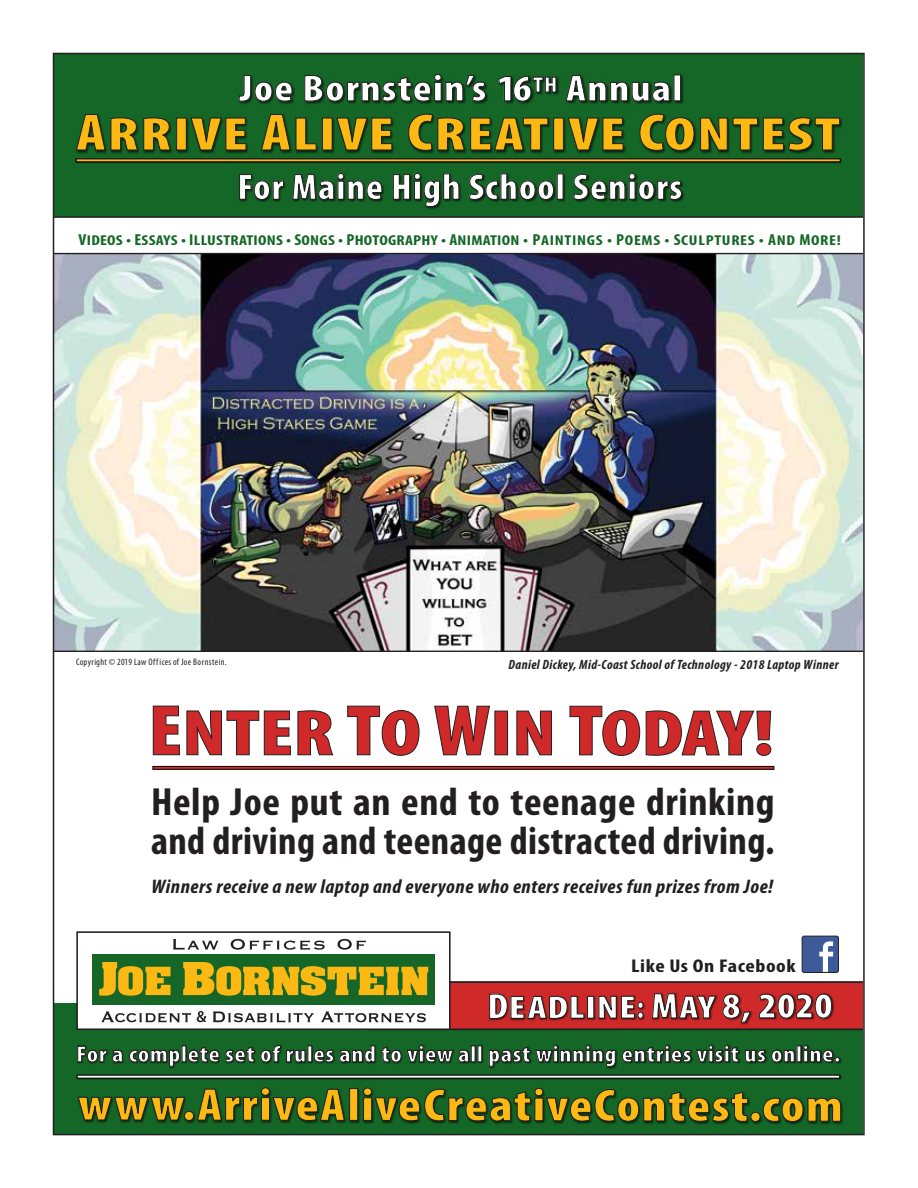
<style>
.page{position:relative;width:918px;height:1188px;background:#fff}
.page>*{position:absolute;margin:0;border:0;box-sizing:border-box;transform-origin:0 0}
.t1{font:900 condensed 64.95px "Myriad Pro";color:#cf2929;scale:1.26 1}
.t2{font:900 condensed 47.4px "Myriad Pro";letter-spacing:.025em;color:#fdb913;scale:1.33 1}
.t3{font:900 condensed 46.05px "Myriad Pro";letter-spacing:.025em;color:#fdb913;scale:1.14 1}
.t4{font:700 condensed 39.45px/39px "Myriad Pro";letter-spacing:.01em;color:#231f20;scale:1.06 1}
.t5{font:900 condensed 37.5px "Myriad Pro";letter-spacing:.025em;color:#fff;scale:1.14 1}
.t6{font:900 condensed 36.6px "Myriad Pro";letter-spacing:.025em;color:#fff;scale:1.05 1}
.t7{font:900 condensed 32.4px "Myriad Pro";letter-spacing:.01em;color:#fff;scale:1.27 1}
.t8{font:900 condensed 23.1px "Myriad Pro";letter-spacing:.025em;color:#fff;scale:1.1 1}
.t9{font:italic 700 condensed 19.65px "Myriad Pro";letter-spacing:.025em;color:#231f20;scale:1.06 1}
.t10{font:700 condensed 18.45px "Myriad Pro";letter-spacing:.025em;color:#231f20;scale:1.21 1}
.t11{font:700 condensed 14.25px "Myriad Pro";letter-spacing:.015em;color:#156727;scale:1.22 1}
.t12{font:italic 700 condensed 13.5px "Myriad Pro";letter-spacing:.03em;color:#231f20}
.t13{font:condensed 9.45px "Myriad Pro";letter-spacing:.035em;color:#231f20}
.s1{font-size:52.65px}
.s2{font-size:15.9px}
.s3{font-size:72.15px}
.s4{font-size:35.85px}
</style>
<div class="page">
<div style="left:47px;top:1003px;width:828px;height:155px;background:#156727"></div>
<div style="left:46px;top:36px;width:831px;height:182px;background:#156727;border:2px solid #231f20"></div>
<div style="left:367px;top:981px;width:513px;height:49px;background:#cf2929;border:2px solid #231f20"></div>
<img style="left:77px;top:1044px;width:765px;height:25px">
<svg style="left:77px;top:1046px;width:46px;height:17px"></svg>
<svg style="left:129px;top:1050px;width:51px;height:17px"></svg>
<div style="left:182px;top:1046px;width:4px;height:16px;border:1px solid #231f20"></div>
<svg style="left:188px;top:1045px;width:118px;height:18px"></svg>
<div style="left:308px;top:1046px;width:4px;height:16px;border:1px solid #231f20"></div>
<svg style="left:314px;top:1044px;width:155px;height:25px"></svg>
<div style="left:471px;top:1046px;width:4px;height:16px;border:1px solid #231f20"></div>
<div style="left:478px;top:1046px;width:4px;height:16px;border:1px solid #231f20"></div>
<svg style="left:489px;top:1044px;width:127px;height:25px"></svg>
<svg style="left:622px;top:1045px;width:117px;height:23px"></svg>
<svg style="left:745px;top:1050px;width:50px;height:13px"></svg>
<div style="left:797px;top:1046px;width:4px;height:16px;border:1px solid #231f20"></div>
<svg style="left:803px;top:1045px;width:37px;height:17px"></svg>
<img style="left:84px;top:1088px;width:759px;height:37px">
<svg style="left:77px;top:1096px;width:108px;height:25px"></svg>
<div style="left:184px;top:1111px;width:10px;height:10px;border:1px solid #231f20;border-radius:50%"></div>
<svg style="left:197px;top:1087px;width:148px;height:34px"></svg>
<div style="left:349px;top:1088px;width:9px;height:33px;border:1px solid #231f20"></div>
<svg style="left:363px;top:1087px;width:385px;height:35px"></svg>
<div style="left:750px;top:1112px;width:10px;height:10px;border:1px solid #231f20;border-radius:50%"></div>
<svg style="left:762px;top:1097px;width:79px;height:25px"></svg>
<div style="left:802px;top:936px;width:36px;height:36px;background:#3d5b99;border-radius:2px"></div>
<div style="left:802px;top:936px;width:37px;height:37px;border:1px solid #231f20;border-radius:2px"></div>
<svg style="left:819px;top:941px;width:14px;height:31px"></svg>
<img style="left:486px;top:992px;width:350px;height:39px">
<svg style="left:489px;top:993px;width:96px;height:26px"></svg>
<div style="left:587px;top:996px;width:7px;height:23px;border:1px solid #231f20"></div>
<svg style="left:598px;top:995px;width:46px;height:24px"></svg>
<svg style="left:652px;top:993px;width:99px;height:30px"></svg>
<svg style="left:758px;top:993px;width:74px;height:26px"></svg>
<img style="left:56px;top:254px;width:806px;height:397px">
<hr style="left:53px;top:253px;width:816px;height:1px;background:#231f20">
<hr style="left:54px;top:651px;width:809px;height:1px;background:#231f20">
<svg style="left:152px;top:705px;width:28px;height:51px"></svg>
<svg style="left:186px;top:710px;width:105px;height:46px"></svg>
<svg style="left:297px;top:710px;width:37px;height:46px"></svg>
<svg style="left:347px;top:705px;width:73px;height:51px"></svg>
<svg style="left:434px;top:705px;width:56px;height:51px"></svg>
<div style="left:494px;top:711px;width:14px;height:44px;border:1px solid #231f20"></div>
<svg style="left:516px;top:710px;width:36px;height:46px"></svg>
<svg style="left:569px;top:705px;width:203px;height:51px"></svg>
<svg style="left:153px;top:766px;width:621px;height:4px;background:#6c1b1b"></svg>
<hr style="left:77px;top:1075px;width:763px;height:3px;background:#fff">
<img style="left:75px;top:117px;width:767px;height:47px">
<svg style="left:75px;top:114px;width:97px;height:37px"></svg>
<div style="left:176px;top:118px;width:11px;height:32px;border:1px solid #231f20"></div>
<svg style="left:190px;top:117px;width:57px;height:34px"></svg>
<svg style="left:261px;top:115px;width:56px;height:36px"></svg>
<div style="left:322px;top:118px;width:11px;height:32px;border:1px solid #231f20"></div>
<svg style="left:336px;top:117px;width:57px;height:34px"></svg>
<svg style="left:408px;top:115px;width:141px;height:36px"></svg>
<div style="left:553px;top:118px;width:11px;height:32px;border:1px solid #231f20"></div>
<svg style="left:567px;top:117px;width:57px;height:34px"></svg>
<svg style="left:639px;top:115px;width:202px;height:36px"></svg>
<img style="left:240px;top:173px;width:444px;height:36px">
<svg style="left:239px;top:174px;width:45px;height:26px"></svg>
<svg style="left:292px;top:173px;width:90px;height:27px"></svg>
<svg style="left:393px;top:173px;width:66px;height:34px"></svg>
<svg style="left:469px;top:173px;width:85px;height:27px"></svg>
<div style="left:557px;top:174px;width:6px;height:26px;border:1px solid #231f20"></div>
<svg style="left:573px;top:173px;width:109px;height:27px"></svg>
<img style="left:239px;top:74px;width:445px;height:41px">
<svg style="left:238px;top:75px;width:55px;height:27px"></svg>
<svg style="left:304px;top:74px;width:182px;height:28px"></svg>
<svg style="left:498px;top:76px;width:59px;height:26px"></svg>
<svg style="left:565px;top:75px;width:105px;height:27px"></svg>
<div style="left:674px;top:75px;width:7px;height:26px;border:1px solid #231f20"></div>
<div style="left:76px;top:931px;width:375px;height:99px;background:#fff;border:2px solid #231f20"></div>
<svg style="left:173px;top:939px;width:45px;height:11px"></svg>
<svg style="left:231px;top:939px;width:94px;height:11px"></svg>
<svg style="left:338px;top:939px;width:28px;height:11px"></svg>
<div style="left:92px;top:955px;width:343px;height:50px;background:#156627"></div>
<svg style="left:99px;top:962px;width:72px;height:34px"></svg>
<svg style="left:183px;top:962px;width:245px;height:34px"></svg>
<svg style="left:101px;top:1011px;width:90px;height:11px"></svg>
<svg style="left:213px;top:1011px;width:101px;height:11px"></svg>
<svg style="left:321px;top:1011px;width:105px;height:11px"></svg>
<svg style="left:197px;top:1011px;width:9px;height:11px"></svg>
<div style="left:0;top:0;width:918px;height:54px;background:#fff"></div>
<div style="left:864px;top:0;width:54px;height:1188px;background:#fff"></div>
<div style="left:0;top:1135px;width:918px;height:53px;background:#fff"></div>
<div style="left:0;top:3px;width:54px;height:1185px;background:#fff"></div>
<h3 class="t5" style="left:240px;top:67px;width:390px">Joe Bornstein’s 16<sup>TH</sup> Annual</h3>
<h2 class="t2" style="left:76px;top:108px;width:576px"><span class="s1">A</span>RRIVE <span class="s1">A</span>LIVE <span class="s1">C</span>REATIVE <span class="s1">C</span>ONTEST</h2>
<h3 class="t6" style="left:237px;top:167px;width:425px">For Maine High School Seniors</h3>
<p class="t11" style="left:79px;top:232px;width:626px"><span class="s2">V</span>IDEOS <span class="s2">• E</span>SSAYS <span class="s2">• I</span>LLUSTRATIONS <span class="s2">• S</span>ONGS <span class="s2">• P</span>HOTOGRAPHY <span class="s2">• A</span>NIMATION <span class="s2">• P</span>AINTINGS <span class="s2">• P</span>OEMS <span class="s2">• S</span>CULPTURES <span class="s2">• A</span>ND <span class="s2">M</span>ORE!</p>
<p class="t13" style="left:76px;top:657px;width:152px">Copyright © 2019 Law Offices of Joe Bornstein.</p>
<p class="t12" style="left:509px;top:657px;width:332px">Daniel Dickey, Mid-Coast School of Technology - 2018 Laptop Winner</p>
<h1 class="t1" style="left:149px;top:697px;width:498px"><span class="s3">E</span>NTER <span class="s3">T</span>O <span class="s3">W</span>IN <span class="s3">T</span>ODAY!</h1>
<h3 class="t4" style="left:151px;top:783px;width:590px">Help Joe put an end to teenage drinking and driving and teenage distracted driving.</h3>
<h3 class="t9" style="left:152px;top:876px;width:588px">Winners receive a new laptop and everyone who enters receives fun prizes from Joe!</h3>
<p class="t10" style="left:631px;top:956px;width:137px">Like Us On Facebook</p>
<h3 class="t7" style="left:487px;top:989px;width:273px"><span class="s4">D</span>EADLINE: <span class="s4">M</span>AY <span class="s4">8, 2020</span></h3>
<h3 class="t8" style="left:76px;top:1041px;width:696px">For a complete set of rules and to view all past winning entries visit us online.</h3>
<h3 class="t3" style="left:78px;top:1080px;width:672px">www.ArriveAliveCreativeContest.com</h3>
</div>
